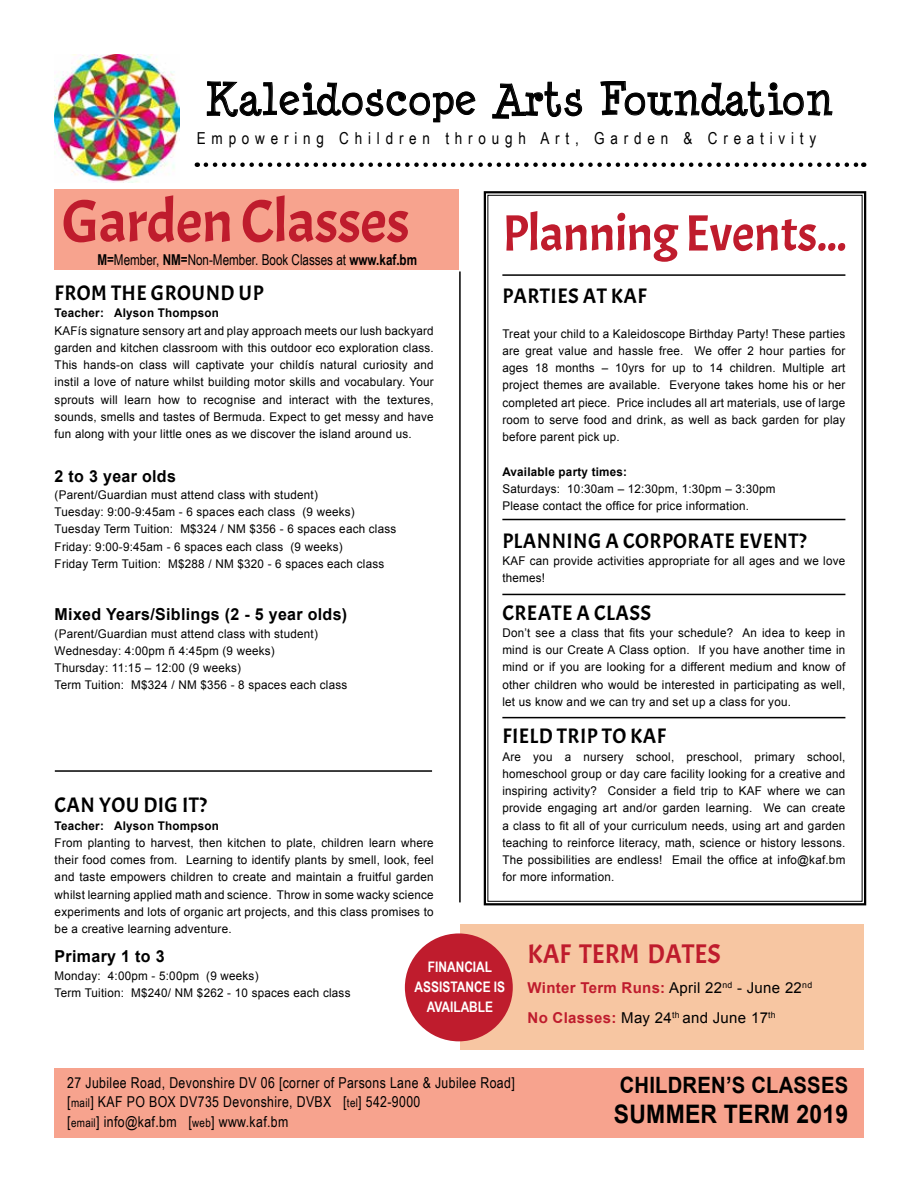
<style>
.page{position:relative;width:918px;height:1188px;background:#fff}
.page>*{position:absolute;margin:0;border:0;box-sizing:border-box;transform-origin:0 0}
.t1{font:60px "Acme";letter-spacing:-.01em;color:#bf1c2d}
.t2{font:51px "Acme";letter-spacing:-.01em;color:#bf1c2d}
.t3{font:43.35px "Minya Nouvelle";letter-spacing:.03em;color:#000}
.t4{font:27px "Acme";color:#bf1c2d}
.t5{font:700 25.5px "Arial";letter-spacing:.01em;color:#000;scale:.9 1}
.t6{font:700 22.5px "Arial";letter-spacing:.01em;color:#000;scale:.9 1}
.t7{font:21px "Acme";letter-spacing:.02em;color:#000}
.t8{font:700 16.5px "Arial";letter-spacing:.02em;color:#000}
.t9{font:16.5px "Arial Narrow";letter-spacing:.35em;color:#000}
.t10{font:15px/19.5px "Arial Narrow";letter-spacing:.025em;color:#000}
.t11{font:15px/30px "Arial";letter-spacing:.02em;color:#000}
.t12{font:15px "Arial Narrow";color:#000;scale:.95 1}
.t13{font:700 14.55px/19.8px "Arial Narrow";color:#fff;text-align:center}
.t14{font:12px/17.2px "Arial";letter-spacing:.02em;color:#000;text-align:justify}
.t15{font:700 12px "Arial";letter-spacing:.02em;color:#000}
.s1{font-weight:700}
.s2{font-weight:700;color:#bf1c2d}
.s3{font-size:12px}
</style>
<div class="page">
<svg style="left:206px;top:162px;width:658px;height:5px"></svg>
<svg style="left:207px;top:81px;width:269px;height:42px"></svg>
<svg style="left:492px;top:81px;width:90px;height:38px"></svg>
<svg style="left:600px;top:81px;width:233px;height:36px"></svg>
<img style="left:54px;top:54px;width:125px;height:129px">
<svg style="left:483px;top:191px;width:384px;height:715px"></svg>
<hr style="left:55px;top:770px;width:377px;height:2px;background:#000">
<hr style="left:502px;top:519px;width:343px;height:1px;background:#000">
<hr style="left:502px;top:594px;width:343px;height:1px;background:#000">
<hr style="left:502px;top:717px;width:343px;height:1px;background:#000">
<div style="left:54px;top:189px;width:405px;height:81px;background:#f7a38e"></div>
<div style="left:460px;top:925px;width:403px;height:125px;background:#f7c6a2"></div>
<div style="left:54px;top:1068px;width:810px;height:70px;background:#f7a38e"></div>
<div style="left:405px;top:933px;width:108px;height:108px;background:#bf1c2d;border-radius:50%"></div>
<hr style="left:502px;top:274px;width:343px;height:2px;background:#000">
<hr style="left:459px;top:271px;width:2px;height:631px;background:#000">
<h3 class="t3" style="left:205px;top:75px;width:629px">Kaleidoscope Arts Foundation</h3>
<h3 class="t9" style="left:197px;top:126px;width:621px">Empowering Children through Art, Garden &amp; Creativity</h3>
<h1 class="t1" style="left:62px;top:184px;width:349px">Garden Classes</h1>
<p class="t12" style="left:97px;top:249px;width:338px"><span class="s1">M=</span>Member, <span class="s1">NM=</span>Non-Member. Book Classes at <span class="s1">www.kaf.bm</span></p>
<h2 class="t2" style="left:502px;top:202px;width:346px">Planning Events...</h2>
<h3 class="t7" style="left:55px;top:280px;width:210px">FROM THE GROUND UP</h3>
<p class="t15" style="left:55px;top:305px;width:166px">Teacher: Alyson Thompson</p>
<p class="t14" style="left:55px;top:322px;width:381px">KAFís signature sensory art and play approach meets our lush backyard garden and kitchen classroom with this outdoor eco exploration class.<br>This hands-on class will captivate your childís natural curiosity and instil a love of nature whilst building motor skills and vocabulary. Your sprouts will learn how to recognise and interact with the textures, sounds, smells and tastes of Bermuda. Expect to get messy and have fun along with your little ones as we discover the island around us.</p>
<h3 class="t8" style="left:55px;top:465px;width:123px">2 to 3 year olds</h3>
<p class="t14" style="left:55px;top:486px;width:343px;text-align:left">(Parent/Guardian must attend class with student)<br>Tuesday: 9:00-9:45am - 6 spaces each class (9 weeks)<br>Tuesday Term Tuition: M$324 / NM $356 - 6 spaces each class Friday: 9:00-9:45am - 6 spaces each class (9 weeks)<br>Friday Term Tuition: M$288 / NM $320 - 6 spaces each class</p>
<h3 class="t8" style="left:55px;top:604px;width:294px">Mixed Years/Siblings (2 - 5 year olds)</h3>
<p class="t14" style="left:55px;top:625px;width:294px;text-align:left">(Parent/Guardian must attend class with student)<br>Wednesday: 4:00pm ñ 4:45pm (9 weeks)<br>Thursday: 11:15 – 12:00 (9 weeks)<br>Term Tuition: M$324 / NM $356 - 8 spaces each class</p>
<h3 class="t7" style="left:502px;top:283px;width:146px">PARTIES AT KAF</h3>
<p class="t14" style="left:502px;top:325px;width:345px">Treat your child to a Kaleidoscope Birthday Party! These parties are great value and hassle free. We offer 2 hour parties for ages 18 months – 10yrs for up to 14 children. Multiple art project themes are available. Everyone takes home his or her completed art piece. Price includes all art materials, use of large room to serve food and drink, as well as back garden for play before parent pick up.</p>
<p class="t15" style="left:502px;top:463px;width:126px">Available party times:</p>
<p class="t14" style="left:502px;top:480px;width:275px">Saturdays: 10:30am – 12:30pm, 1:30pm – 3:30pm<br>Please contact the office for price information.</p>
<h3 class="t7" style="left:502px;top:527px;width:306px">PLANNING A CORPORATE EVENT?</h3>
<p class="t14" style="left:502px;top:552px;width:344px">KAF can provide activities appropriate for all ages and we love themes!</p>
<h3 class="t7" style="left:502px;top:599px;width:150px">CREATE A CLASS</h3>
<p class="t14" style="left:502px;top:624px;width:345px">Don’t see a class that fits your schedule? An idea to keep in mind is our Create A Class option. If you have another time in mind or if you are looking for a different medium and know of other children who would be interested in participating as well, let us know and we can try and set up a class for you.</p>
<h3 class="t7" style="left:502px;top:723px;width:165px">FIELD TRIP TO KAF</h3>
<p class="t14" style="left:502px;top:748px;width:345px">Are you a nursery school, preschool, primary school, homeschool group or day care facility looking for a creative and inspiring activity? Consider a field trip to KAF where we can provide engaging art and/or garden learning. We can create a class to fit all of your curriculum needs, using art and garden teaching to reinforce literacy, math, science or history lessons.<br>The possibilities are endless! Email the office at info@kaf.bm for more information.</p>
<h3 class="t7" style="left:55px;top:792px;width:154px">CAN YOU DIG IT?</h3>
<p class="t15" style="left:55px;top:817px;width:166px">Teacher: Alyson Thompson</p>
<p class="t14" style="left:55px;top:834px;width:381px">From planting to harvest, then kitchen to plate, children learn where their food comes from. Learning to identify plants by smell, look, feel and taste empowers children to create and maintain a fruitful garden whilst learning applied math and science. Throw in some wacky science experiments and lots of organic art projects, and this class promises to be a creative learning adventure.</p>
<h3 class="t8" style="left:55px;top:946px;width:112px">Primary 1 to 3</h3>
<p class="t14" style="left:55px;top:967px;width:297px">Monday: 4:00pm - 5:00pm (9 weeks)<br>Term Tuition: M$240/ NM $262 - 10 spaces each class</p>
<h3 class="t4" style="left:528px;top:937px;width:195px">KAF TERM DATES</h3>
<p class="t11" style="left:528px;top:973px;width:286px"><span class="s2">Winter Term Runs:</span> April 22<sup>nd</sup> - June 22<sup>nd<br></sup><span class="s2">No Classes:</span> May 24<sup>th</sup> and June 17<sup>th</sup></p>
<p class="t13" style="left:415px;top:956px;width:92px">FINANCIAL<br>ASSISTANCE IS<br>AVAILABLE</p>
<p class="t10" style="left:67px;top:1072px;width:449px">27 Jubilee Road, Devonshire DV 06 [corner of Parsons Lane &amp; Jubilee Road] [<span class="s3">mail</span>] KAF PO BOX DV735 Devonshire, DVBX [<span class="s3">tel</span>] 542-9000<br>[<span class="s3">email</span>] info@kaf.bm [<span class="s3">web</span>] www.kaf.bm</p>
<h3 class="t6" style="left:620px;top:1070px;width:255px">CHILDREN’S CLASSES</h3>
<h3 class="t5" style="left:614px;top:1097px;width:262px">SUMMER TERM 2019</h3>
</div>
